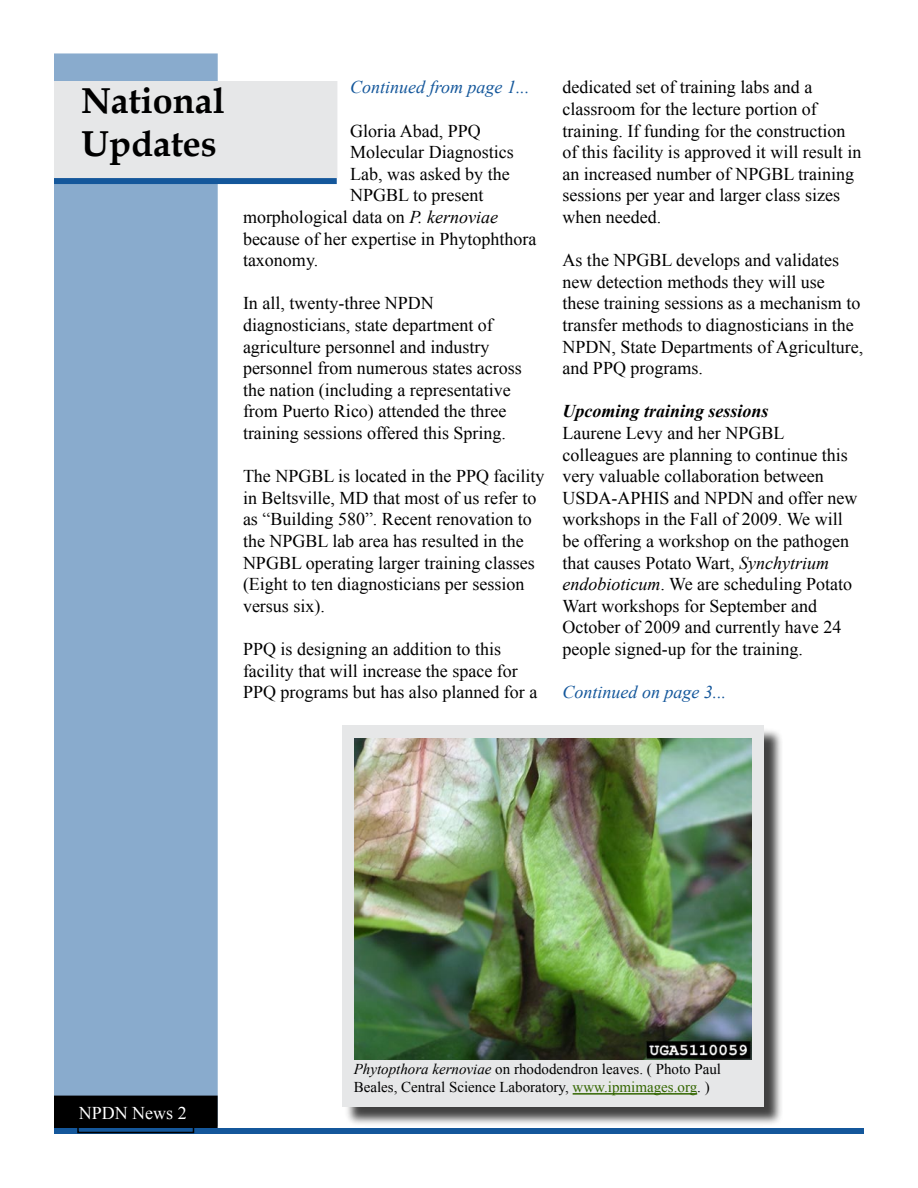
<style>
.page{position:relative;width:918px;height:1188px;background:#fff}
.page>*{position:absolute;margin:0;border:0;box-sizing:border-box;transform-origin:0 0}
.t1{font:700 36px/43.2px "Book Antiqua";color:#000}
.t2{font:18px/21.6px "Times New Roman";color:#000}
.t3{font:italic 18px "Times New Roman";color:#14579b}
.t4{font:italic 700 18px "Times New Roman";color:#000}
.t5{font:18px "Times New Roman";color:#fff}
.t6{font:15px/18px "Times New Roman";color:#000}
.s1{font-style:italic}
.s2{color:#360}
</style>
<div class="page">
<div style="left:54px;top:1128px;width:810px;height:6px;background:#14579b"></div>
<div style="left:55px;top:54px;width:162px;height:1072px;background:#89abcd"></div>
<div style="left:54px;top:53px;width:164px;height:1073px;border:2px solid #89abcd"></div>
<div style="left:55px;top:1096px;width:162px;height:31px;background:#000"></div>
<div style="left:54px;top:1096px;width:164px;height:32px;border:2px solid #000"></div>
<div style="left:77px;top:1105px;width:117px;height:28px;border:2px solid #000"></div>
<div style="left:344px;top:726px;width:439px;height:400px;background:#000;opacity:.75"></div>
<div style="left:343px;top:726px;width:421px;height:381px;background:#e6e7e8"></div>
<hr style="left:573px;top:1093px;width:124px;height:2px;background:#360">
<img style="left:354px;top:738px;width:397px;height:321px">
<div style="left:54px;top:178px;width:283px;height:6px;background:#14579b"></div>
<div style="left:55px;top:82px;width:282px;height:95px;background:#e6e7e8"></div>
<div style="left:54px;top:81px;width:283px;height:97px;border:2px solid #e6e7e8"></div>
<h1 class="t1" style="left:81px;top:79px;width:145px">National<br>Updates</h1>
<p class="t3" style="left:350px;top:75px;width:181px">Continued from page 1...</p>
<p class="t2" style="left:350px;top:120px;width:132px">Gloria Abad, PPQ</p>
<p class="t2" style="left:350px;top:141px;width:165px">Molecular Diagnostics</p>
<p class="t2" style="left:350px;top:163px;width:161px">Lab, was asked by the</p>
<p class="t2" style="left:350px;top:184px;width:135px">NPGBL to present</p>
<p class="t2" style="left:243px;top:206px;width:257px">morphological data on <span class="s1">P. kernoviae</span></p>
<p class="t2" style="left:243px;top:228px;width:295px">because of her expertise in Phytophthora</p>
<p class="t2" style="left:243px;top:249px;width:77px">taxonomy.</p>
<p class="t2" style="left:243px;top:292px;width:280px">In all, twenty-three NPDN diagnosticians, state department of agriculture personnel and industry personnel from numerous states across the nation (including a representative from Puerto Rico) attended the three training sessions offered this Spring.</p>
<p class="t2" style="left:243px;top:465px;width:303px">The NPGBL is located in the PPQ facility in Beltsville, MD that most of us refer to as “Building 580”. Recent renovation to the NPGBL lab area has resulted in the NPGBL operating larger training classes (Eight to ten diagnosticians per session versus six).</p>
<p class="t2" style="left:243px;top:638px;width:296px">PPQ is designing an addition to this facility that will increase the space for<br>PPQ programs but has also planned for a</p>
<p class="t2" style="left:562px;top:76px;width:300px">dedicated set of training labs and a classroom for the lecture portion of training. If funding for the construction of this facility is approved it will result in an increased number of NPGBL training sessions per year and larger class sizes when needed.</p>
<p class="t2" style="left:562px;top:249px;width:302px">As the NPGBL develops and validates new detection methods they will use these training sessions as a mechanism to transfer methods to diagnosticians in the NPDN, State Departments of Agriculture, and PPQ programs.</p>
<p class="t4" style="left:562px;top:399px;width:208px">Upcoming training sessions</p>
<p class="t2" style="left:562px;top:422px;width:297px">Laurene Levy and her NPGBL colleagues are planning to continue this very valuable collaboration between USDA-APHIS and NPDN and offer new workshops in the Fall of 2009. We will be offering a workshop on the pathogen that causes Potato Wart, <span class="s1">Synchytrium endobioticum</span>. We are scheduling Potato Wart workshops for September and October of 2009 and currently have 24 people signed-up for the training.</p>
<p class="t3" style="left:562px;top:680px;width:165px">Continued on page 3...</p>
<p class="t5" style="left:79px;top:1101px;width:109px">NPDN News 2</p>
<p class="t6" style="left:354px;top:1060px;width:369px"><span class="s1">Phytopthora kernoviae</span> on rhododendron leaves. ( Photo Paul<br>Beales, Central Science Laboratory, <span class="s2">www.ipmimages.org</span>. )</p>
</div>
